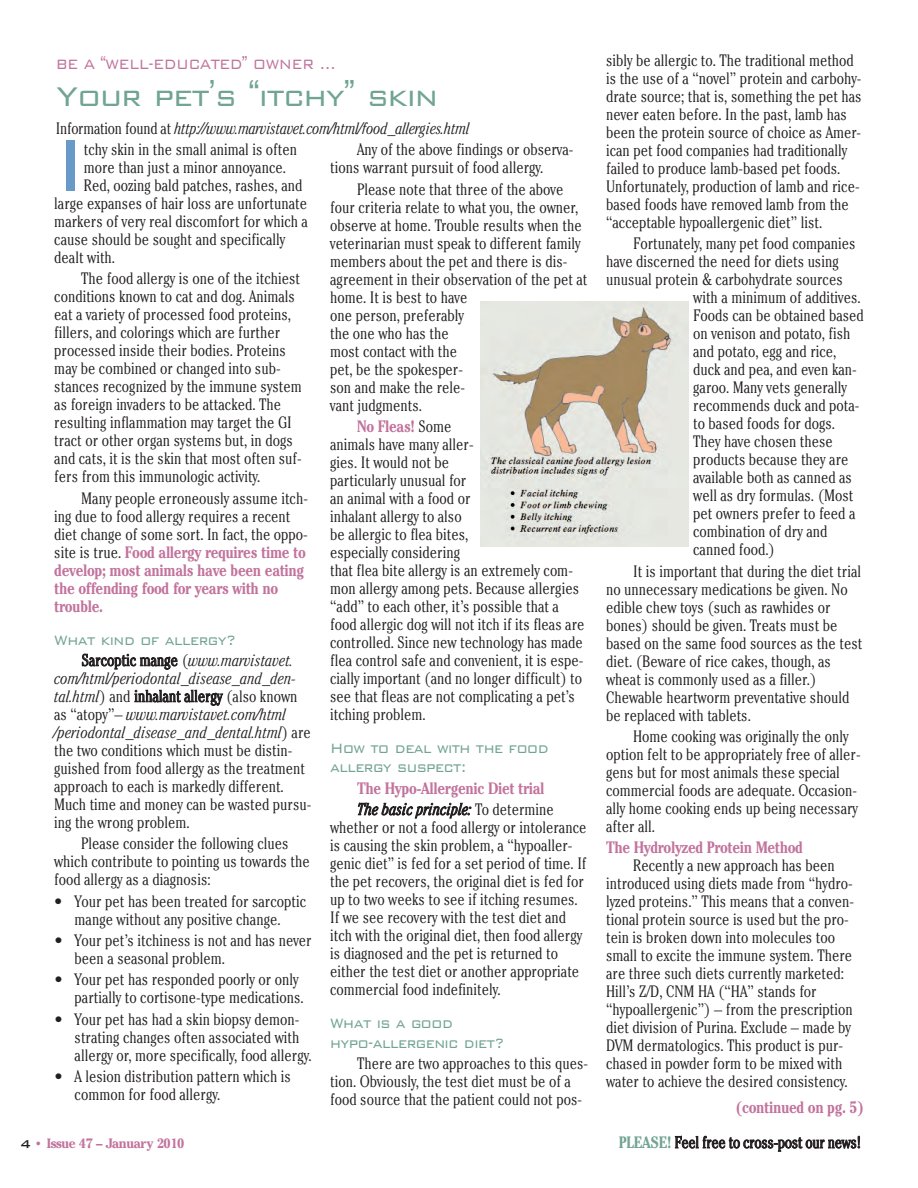
<style>
.page{position:relative;width:918px;height:1188px;background:#fff}
.page>*{position:absolute;margin:0;border:0;box-sizing:border-box;transform-origin:0 0}
.t1{font:300 98.25px "Bank Gothic";color:#679ac8;scale:.95 1}
.t2{font:300 36px "Bank Gothic";letter-spacing:-.035em;color:#71a492;scale:.95 1}
.t3{font:300 18px/19.5px "Bank Gothic";letter-spacing:-.035em;color:#71a492;scale:.88 1}
.t4{font:300 18px "Bank Gothic";letter-spacing:-.035em;color:#c2739d;scale:.88 1}
.t5{font:300 condensed 16.5px/18px "Cheltenham";color:#231f20}
.t6{font:700 condensed 16.5px/21.1px "Cheltenham";letter-spacing:-.025em;color:#c2739d;scale:.95 1}
.t7{font:italic 300 condensed 16.5px "Cheltenham";letter-spacing:-.01em;color:#231f20}
.t8{font:700 13.5px "Cheltenham";letter-spacing:-.03em;color:#c2739d;scale:.95 1}
.s1{font-family:"Helvetica";font-weight:400}
.s2{font-family:"Arial";font-weight:400}
.s3{font-style:normal}
.s4{font-weight:700;color:#c2739d}
.s5{font-style:italic}
.s6{font-weight:300;font-style:italic;color:#231f20}
.s7{font-weight:300;color:#231f20}
.s8{font-family:"Bank Gothic";font-weight:500;font-size:15px;color:#231f20}
.s9{font-family:"Times"}
.s10{font-weight:700;color:#71a492}
</style>
<div class="page">
<img style="left:480px;top:302px;width:209px;height:245px">
<p class="t4" style="left:56px;top:55px;width:320px">BE A <span class="s1">“</span>WELL-EDUCATED<span class="s1">”</span> OWNER ...</p>
<h2 class="t2" style="left:56px;top:77px;width:404px">Your pet<span class="s2">’</span>s <span class="s2">“</span>itchy<span class="s2">”</span> skin</h2>
<p class="t7" style="left:56px;top:122px;width:415px"><span class="s3">Information found at</span> http://www.marvistavet.com/html/food_allergies.html</p>
<h1 class="t1" style="left:54px;top:113px;width:36px">I</h1>
<p class="t5" style="left:84px;top:142px;width:215px">tchy skin in the small animal is often</p>
<p class="t5" style="left:84px;top:160px;width:204px">more than just a minor annoyance.</p>
<p class="t5" style="left:84px;top:178px;width:220px">Red, oozing bald patches, rashes, and</p>
<p class="t5" style="left:54px;top:196px;width:254px">large expanses of hair loss are unfortunate</p>
<p class="t5" style="left:54px;top:214px;width:255px">markers of very real discomfort for which a</p>
<p class="t5" style="left:54px;top:232px;width:233px">cause should be sought and specifically</p>
<p class="t5" style="left:54px;top:250px;width:62px">dealt with.</p>
<p class="t5" style="left:54px;top:271px;width:249px;text-indent:27px">The food allergy is one of the itchiest conditions known to cat and dog. Animals eat a variety of processed food proteins, fillers, and colorings which are further processed inside their bodies. Proteins may be combined or changed into sub&shy;stances recognized by the immune system as foreign invaders to be attacked. The resulting inflammation may target the GI tract or other organ systems but, in dogs and cats, it is the skin that most often suf&shy;fers from this immunologic activity.</p>
<p class="t5" style="left:54px;top:491px;width:255px;text-indent:27px">Many people erroneously assume itch&shy;ing due to food allergy requires a recent diet change of some sort. In fact, the oppo&shy;site is true. <span class="s4">Food allergy requires time to develop; most animals have been eating the offending food for years with no trouble.</span></p>
<p class="t3" style="left:54px;top:630px;width:208px">What kind of allergy?</p>
<p class="t5" style="left:54px;top:653px;width:259px;text-indent:27px">Sarcoptic mange (<span class="s5">www.marvistavet. com/html/periodontal_disease_and_den&shy;tal.html</span>) and inhalant allergy (also known as “atopy”– <span class="s5">www.marvistavet.com/html /periodontal_disease_and_dental.html</span>) are the two conditions which must be distin&shy;guished from food allergy as the treatment approach to each is markedly different.<br>Much time and money can be wasted pursu&shy;ing the wrong problem.</p>
<p class="t5" style="left:54px;top:836px;width:257px;text-indent:27px">Please consider the following clues which contribute to pointing us towards the food allergy as a diagnosis:</p>
<p class="t5" style="left:54px;top:894px;width:253px;text-align:center">• Your pet has been treated for sarcoptic mange without any positive change.</p>
<p class="t5" style="left:75px;top:933px;width:239px;text-indent:-20px">• Your pet’s itchiness is not and has never been a seasonal problem.</p>
<p class="t5" style="left:75px;top:972px;width:231px;text-indent:-20px">• Your pet has responded poorly or only partially to cortisone-type medications.</p>
<p class="t5" style="left:75px;top:1012px;width:238px;text-indent:-20px">• Your pet has had a skin biopsy demon&shy;strating changes often associated with allergy or, more specifically, food allergy.</p>
<p class="t5" style="left:75px;top:1069px;width:218px;text-indent:-20px">• A lesion distribution pattern which is common for food allergy.</p>
<p class="t5" style="left:330px;top:142px;width:245px;text-indent:27px">Any of the above findings or observa&shy;tions warrant pursuit of food allergy.</p>
<p class="t5" style="left:330px;top:181px;width:259px;text-indent:27px">Please note that three of the above four criteria relate to what you, the owner, observe at home. Trouble results when the veterinarian must speak to different family members about the pet and there is dis&shy;agreement in their observation of the pet at home. It is best to have<br>one person, preferably<br>the one who has the<br>most contact with the<br>pet, be the spokesper-<br>son and make the rele-<br>vant judgments.</p>
<p class="t5" style="left:330px;top:419px;width:256px;text-indent:27px"><span class="s4">No Fleas!</span> Some<br>animals have many aller-<br>gies. It would not be<br>particularly unusual for<br>an animal with a food or<br>inhalant allergy to also<br>be allergic to flea bites,<br>especially considering<br>that flea bite allergy is an extremely com&shy;mon allergy among pets. Because allergies “add” to each other, it’s possible that a food allergic dog will not itch if its fleas are controlled. Since new technology has made flea control safe and convenient, it is espe&shy;cially important (and no longer difficult) to see that fleas are not complicating a pet’s itching problem.</p>
<p class="t3" style="left:330px;top:738px;width:250px">How to deal with the food allergy suspect:</p>
<p class="t6" style="left:357px;top:779px;width:209px">The Hypo-Allergenic Diet trial<br><span class="s6">The basic principle:</span> <span class="s7">To determine</span></p>
<p class="t5" style="left:330px;top:820px;width:258px">whether or not a food allergy or intolerance is causing the skin problem, a “hypoaller&shy;genic diet” is fed for a set period of time. If the pet recovers, the original diet is fed for up to two weeks to see if itching resumes.<br>If we see recovery with the test diet and itch with the original diet, then food allergy is diagnosed and the pet is returned to either the test diet or another appropriate commercial food indefinitely.</p>
<p class="t3" style="left:330px;top:1013px;width:200px">What is a good hypo-allergenic diet?</p>
<p class="t5" style="left:330px;top:1056px;width:259px;text-indent:27px">There are two approaches to this ques&shy;tion. Obviously, the test diet must be of a food source that the patient could not pos-</p>
<p class="t5" style="left:606px;top:53px;width:257px">sibly be allergic to. The traditional method is the use of a “novel” protein and carbohy&shy;drate source; that is, something the pet has never eaten before. In the past, lamb has been the protein source of choice as Amer&shy;ican pet food companies had traditionally failed to produce lamb-based pet foods.<br>Unfortunately, production of lamb and rice&shy;based foods have removed lamb from the “acceptable hypoallergenic diet” list.</p>
<p class="t5" style="left:633px;top:236px;width:224px">Fortunately, many pet food companies</p>
<p class="t5" style="left:606px;top:254px;width:234px">have discerned the need for diets using</p>
<p class="t5" style="left:606px;top:272px;width:238px">unusual protein &amp; carbohydrate sources</p>
<p class="t5" style="left:693px;top:290px;width:169px">with a minimum of additives.</p>
<p class="t5" style="left:693px;top:308px;width:172px">Foods can be obtained based</p>
<p class="t5" style="left:693px;top:326px;width:159px">on venison and potato, fish</p>
<p class="t5" style="left:693px;top:344px;width:145px">and potato, egg and rice,</p>
<p class="t5" style="left:693px;top:362px;width:165px">duck and pea, and even kan-</p>
<p class="t5" style="left:693px;top:380px;width:155px">garoo. Many vets generally</p>
<p class="t5" style="left:693px;top:398px;width:168px">recommends duck and pota-</p>
<p class="t5" style="left:693px;top:416px;width:143px">to based foods for dogs.</p>
<p class="t5" style="left:693px;top:434px;width:141px">They have chosen these</p>
<p class="t5" style="left:693px;top:452px;width:157px">products because they are</p>
<p class="t5" style="left:693px;top:470px;width:160px">available both as canned as</p>
<p class="t5" style="left:693px;top:488px;width:162px">well as dry formulas. (Most</p>
<p class="t5" style="left:693px;top:506px;width:164px">pet owners prefer to feed a</p>
<p class="t5" style="left:693px;top:524px;width:136px">combination of dry and</p>
<p class="t5" style="left:693px;top:542px;width:83px">canned food.)</p>
<p class="t5" style="left:606px;top:564px;width:258px;text-indent:27px">It is important that during the diet trial no unnecessary medications be given. No edible chew toys (such as rawhides or bones) should be given. Treats must be based on the same food sources as the test diet. (Beware of rice cakes, though, as wheat is commonly used as a filler.)<br>Chewable heartworm preventative should be replaced with tablets.</p>
<p class="t5" style="left:606px;top:729px;width:256px;text-indent:27px">Home cooking was originally the only option felt to be appropriately free of aller&shy;gens but for most animals these special commercial foods are adequate. Occasion&shy;ally home cooking ends up being necessary after all.</p>
<p class="t6" style="left:606px;top:839px;width:209px">The Hydrolyzed Protein Method</p>
<p class="t5" style="left:606px;top:858px;width:249px;text-indent:27px">Recently a new approach has been introduced using diets made from “hydro&shy;lyzed proteins.” This means that a conven&shy;tional protein source is used but the pro&shy;tein is broken down into molecules too small to excite the immune system. There are three such diets currently marketed:<br>Hill’s Z/D, CNM HA (“HA” stands for “hypoallergenic”) – from the prescription diet division of Purina. Exclude – made by DVM dermatologics. This product is pur&shy;chased in powder form to be mixed with water to achieve the desired consistency.</p>
<p class="t6" style="left:736px;top:1098px;width:137px">(continued on pg. 5)</p>
<p class="t8" style="left:20px;top:1139px;width:174px"><span class="s8">4</span> <span class="s9">•</span> Issue 47 – January 2010</p>
<p class="t5" style="left:619px;top:1135px;width:244px"><span class="s10">PLEASE!</span> Feel free to cross-post our news!</p>
</div>
